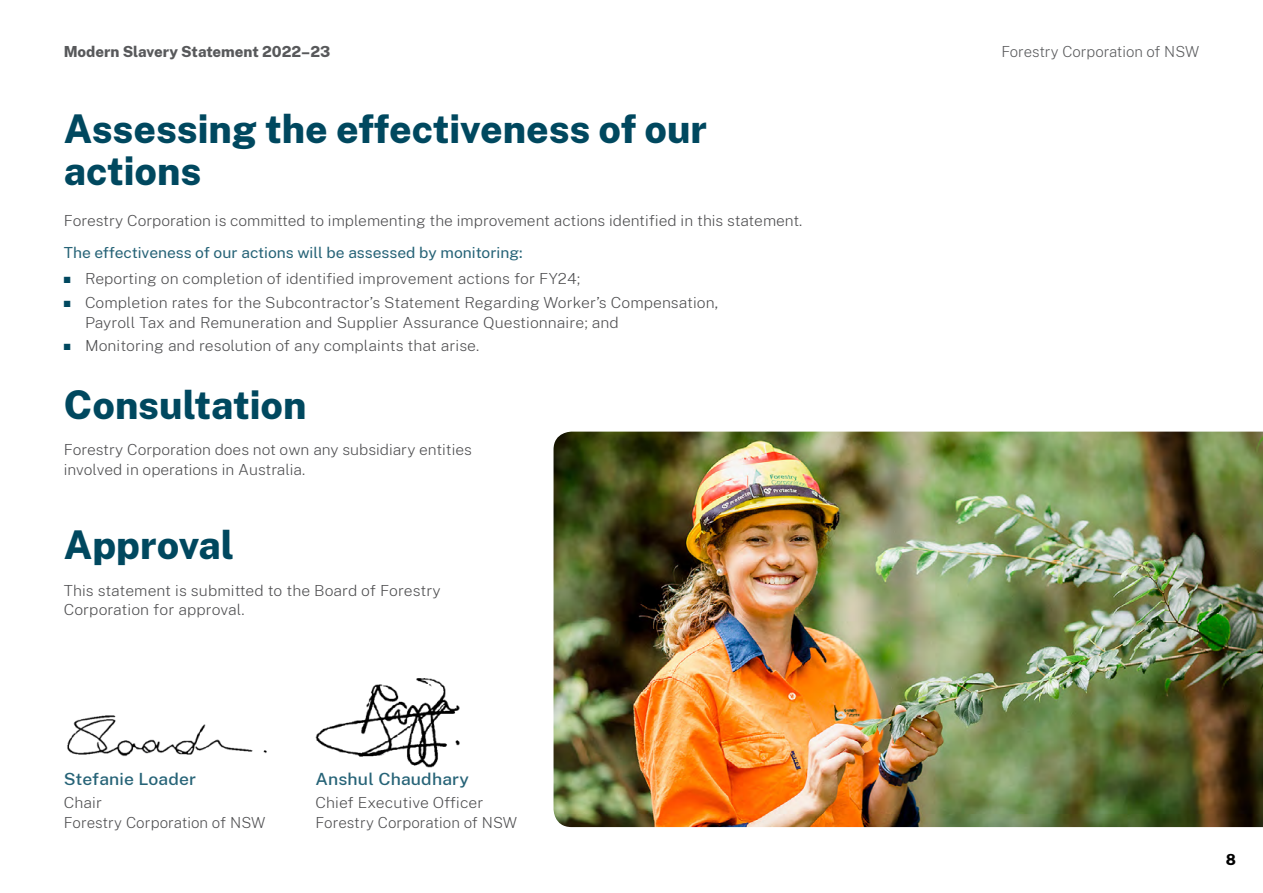
<style>
.page{position:relative;width:1263px;height:893px;background:#fff}
.page>*{position:absolute;margin:0;border:0;box-sizing:border-box;transform-origin:0 0}
.t1{font:800 39px/42px "Public Sans NSW";color:#00485f}
.Body_FY23{font:500 16.5px "Public Sans NSW";letter-spacing:.01em;color:#266377;scale:1.06 1}
.Body_copy{font:200 15px/19.5px "Public Sans NSW";color:#4d4d4f;scale:1.05 1}
.Body_copy-2{font:200 15px/19.5px "Public Sans NSW";color:#4d4d4f;scale:1.04 1}
.Body_copy-3{font:15px "Public Sans NSW";color:#266377;scale:1.04 1}
.t2{font:800 15px "Public Sans NSW";color:#58595b}
.t3{font:200 15px "Public Sans NSW";color:#58595b}
.t4{font:800 15px "Public Sans NSW";color:#000}
.s1{color:#00485f}
</style>
<div class="page">
<img style="left:553px;top:432px;width:710px;height:395px">
<img style="left:67px;top:715px;width:200px;height:42px">
<img style="left:315px;top:678px;width:145px;height:90px">
<p class="t2" style="left:64px;top:40px;width:268px">Modern Slavery Statement 2022–23</p>
<p class="t3" style="left:1001px;top:40px;width:199px">Forestry Corporation of NSW</p>
<h2 class="t1" style="left:64px;top:105px;width:645px">Assessing the effectiveness of our actions</h2>
<p class="Body_copy-2" style="left:64px;top:210px;width:712px">Forestry Corporation is committed to implementing the improvement actions identified in this statement.</p>
<p class="Body_copy-3" style="left:64px;top:242px;width:443px">The effectiveness of our actions will be assessed by monitoring:</p>
<p class="Body_copy" style="left:64px;top:268px;width:493px"><span class="s1">■</span> Reporting on completion of identified improvement actions for FY24;</p>
<p class="Body_copy" style="left:85px;top:292px;width:605px;text-indent:-21px"><span class="s1">■</span> Completion rates for the Subcontractor’s Statement Regarding Worker’s Compensation,<br>Payroll Tax and Remuneration and Supplier Assurance Questionnaire; and</p>
<p class="Body_copy" style="left:64px;top:335px;width:397px"><span class="s1">■</span> Monitoring and resolution of any complaints that arise.</p>
<h2 class="t1" style="left:64px;top:380px;width:244px">Consultation</h2>
<p class="Body_copy-2" style="left:64px;top:439px;width:394px">Forestry Corporation does not own any subsidiary entities involved in operations in Australia.</p>
<h2 class="t1" style="left:64px;top:521px;width:172px">Approval</h2>
<p class="Body_copy" style="left:64px;top:580px;width:361px">This statement is submitted to the Board of Forestry<br>Corporation for approval.</p>
<p class="Body_FY23" style="left:64px;top:766px;width:126px">Stefanie Loader</p>
<p class="Body_copy" style="left:64px;top:792px;width:194px">Chair<br>Forestry Corporation of NSW</p>
<p class="Body_FY23" style="left:315px;top:766px;width:146px">Anshul Chaudhary</p>
<p class="Body_copy" style="left:315px;top:792px;width:194px">Chief Executive Officer<br>Forestry Corporation of NSW</p>
<p class="t4" style="left:1226px;top:848px;width:12px">8</p>
</div>
